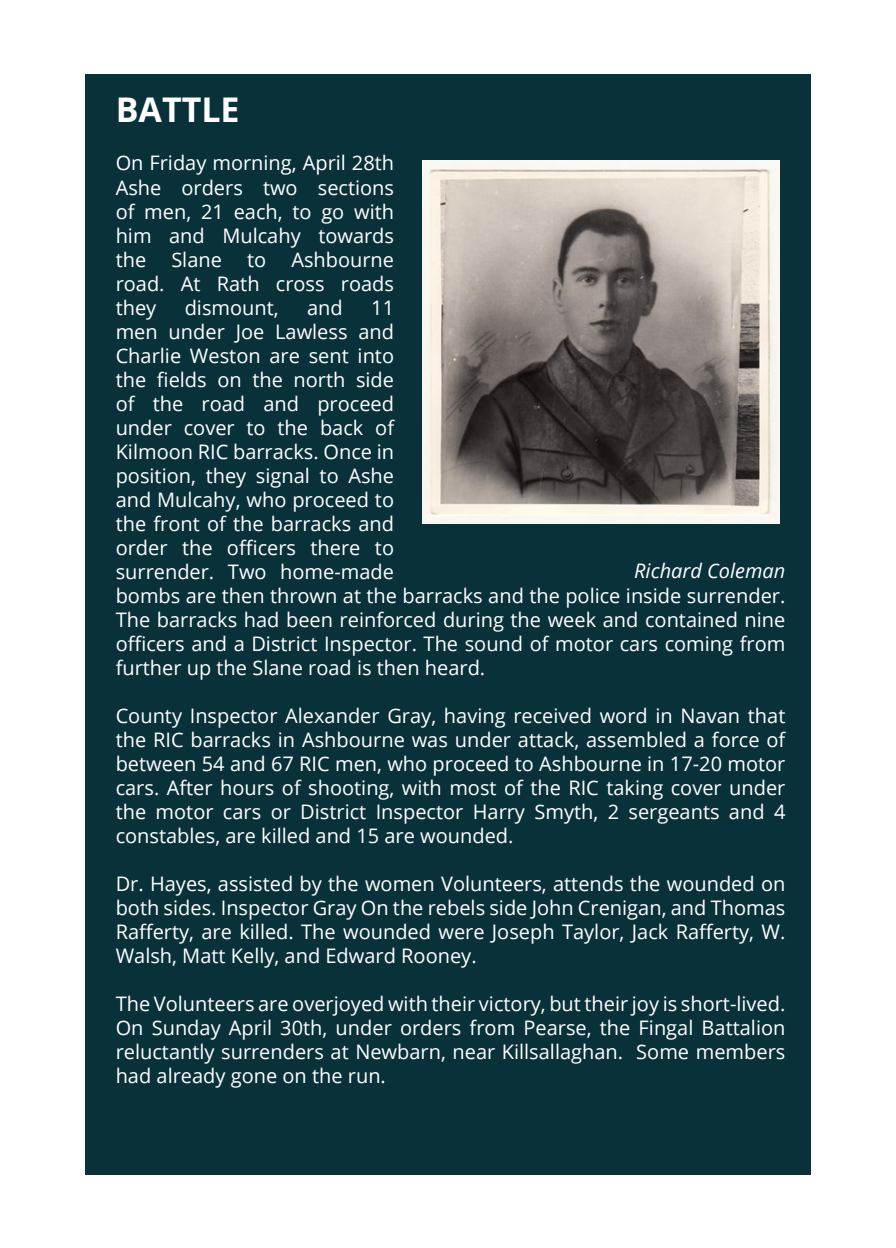
<style>
.page{position:relative;width:896px;height:1248px;background:#fff}
.page>*{position:absolute;margin:0;border:0;box-sizing:border-box;transform-origin:0 0}
.t1{font:700 34px "Open Sans";color:#fff}
.t2{font:20px/24px "Open Sans";color:#fff;text-align:justify}
.t3{font:italic 20px "Open Sans";color:#fff}
</style>
<div class="page">
<div style="left:85px;top:74px;width:726px;height:1100px;background:#093139"></div>
<img style="left:422px;top:160px;width:358px;height:363px">
<p class="t1" style="left:116px;top:86px;width:125px">BATTLE</p>
<p class="t2" style="left:116px;top:151px;width:280px">On Friday morning, April 28th Ashe orders two sections of men, 21 each, to go with him and Mulcahy towards the</p>
<p class="t2" style="left:116px;top:247px;width:280px;text-indent:176px">Ashbourne road. At Rath cross roads they</p>
<p class="t2" style="left:171px;top:247px;width:52px">Slane</p>
<p class="t2" style="left:247px;top:247px;width:21px">to</p>
<p class="t2" style="left:185px;top:295px;width:96px">dismount,</p>
<p class="t2" style="left:307px;top:295px;width:37px">and</p>
<p class="t2" style="left:116px;top:295px;width:671px;text-align:left;text-indent:256px">11<br>men under Joe Lawless and<br>Charlie Weston are sent into<br>the fields on the north side<br>of the road and proceed<br>under cover to the back of<br>Kilmoon RIC barracks. Once in<br>position, they signal to Ashe<br>and Mulcahy, who proceed to<br>the front of the barracks and<br>order the officers there to<br>surrender. Two home-made<br>bombs are then thrown at the barracks and the police inside surrender.<br>The barracks had been reinforced during the week and contained nine officers and a District Inspector. The sound of motor cars coming from further up the Slane road is then heard.</p>
<p class="t2" style="left:116px;top:703px;width:671px">County Inspector Alexander Gray, having received word in Navan that the RIC barracks in Ashbourne was under attack, assembled a force of between 54 and 67 RIC men, who proceed to Ashbourne in 17-20 motor cars. After hours of shooting, with most of the RIC taking cover under the motor cars or District Inspector Harry Smyth, 2 sergeants and 4 constables, are killed and 15 are wounded.</p>
<p class="t2" style="left:116px;top:871px;width:671px">Dr. Hayes, assisted by the women Volunteers, attends the wounded on both sides. Inspector Gray On the rebels side John Crenigan, and Thomas Rafferty, are killed. The wounded were Joseph Taylor, Jack Rafferty, W.<br>Walsh, Matt Kelly, and Edward Rooney.</p>
<p class="t2" style="left:116px;top:991px;width:671px">The Volunteers are overjoyed with their victory, but their joy is short-lived.<br>On Sunday April 30th, under orders from Pearse, the Fingal Battalion reluctantly surrenders at Newbarn, near Killsallaghan. Some members had already gone on the run.</p>
<p class="t3" style="left:634px;top:556px;width:153px">Richard Coleman</p>
</div>
